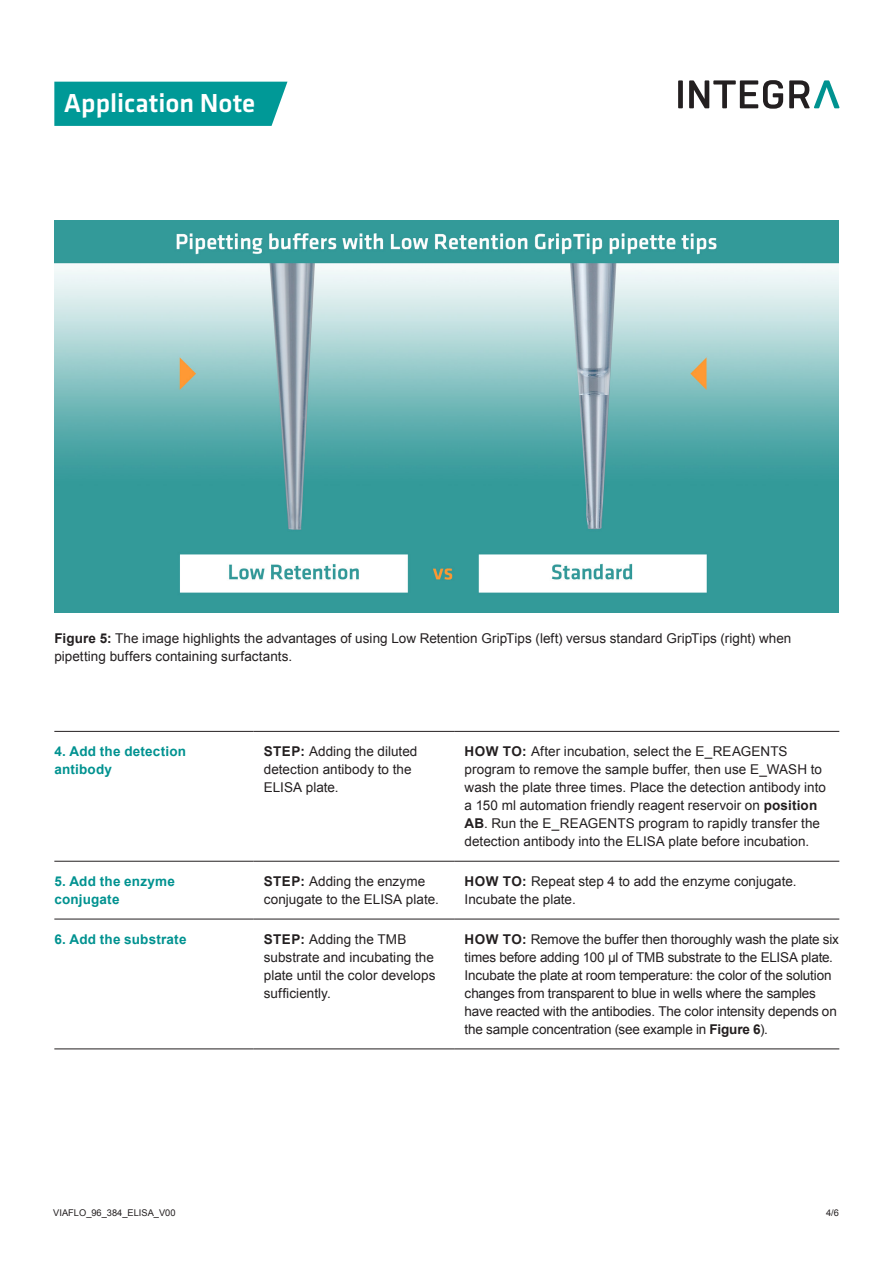
<style>
.page{position:relative;width:893px;height:1263px;background:#fff}
.page>*{position:absolute;margin:0;border:0;box-sizing:border-box;transform-origin:0 0}
.t1{font:500 27px "Klavika Basic";color:#fff}
.t2{font:13.5px/18px "Arial";color:#231f20}
.t3{font:700 13.5px/18px "Arial";letter-spacing:.015em;color:#009290}
.t4{font:9.3px "Arial";color:#231f20}
.s1{font-weight:700}
</style>
<div class="page">
<div style="left:54px;top:82px;width:233px;height:44px;background:#009997"></div>
<div style="left:678px;top:80px;width:5px;height:28px;background:#231f20"></div>
<svg style="left:689px;top:80px;width:94px;height:29px"></svg>
<svg style="left:789px;top:80px;width:50px;height:28px"></svg>
<img style="left:54px;top:221px;width:785px;height:391px">
<hr style="left:54px;top:731px;width:199px;height:1px;background:#231f20">
<hr style="left:253px;top:731px;width:201px;height:1px;background:#231f20">
<hr style="left:454px;top:731px;width:385px;height:1px;background:#231f20">
<hr style="left:54px;top:861px;width:199px;height:1px;background:#231f20">
<hr style="left:253px;top:861px;width:201px;height:1px;background:#231f20">
<hr style="left:454px;top:861px;width:385px;height:1px;background:#231f20">
<hr style="left:54px;top:919px;width:199px;height:1px;background:#231f20">
<hr style="left:253px;top:919px;width:201px;height:1px;background:#231f20">
<hr style="left:454px;top:919px;width:385px;height:1px;background:#231f20">
<hr style="left:54px;top:1048px;width:199px;height:1px;background:#231f20">
<hr style="left:253px;top:1048px;width:201px;height:1px;background:#231f20">
<hr style="left:454px;top:1048px;width:385px;height:1px;background:#231f20">
<p class="t1" style="left:64px;top:85px;width:193px">Application Note</p>
<p class="t2" style="left:54px;top:629px;width:739px"><span class="s1">Figure 5:</span> The image highlights the advantages of using Low Retention GripTips (left) versus standard GripTips (right) when pipetting buffers containing surfactants.</p>
<p class="t3" style="left:54px;top:743px;width:133px">4. Add the detection antibody</p>
<p class="t2" style="left:264px;top:743px;width:155px"><span class="s1">STEP:</span> Adding the diluted detection antibody to the<br>ELISA plate.</p>
<p class="t2" style="left:465px;top:743px;width:363px"><span class="s1">HOW TO:</span> After incubation, select the E_REAGENTS program to remove the sample buffer, then use E_WASH to wash the plate three times. Place the detection antibody into a 150 ml automation friendly reagent reservoir on <span class="s1">position AB</span>. Run the E_REAGENTS program to rapidly transfer the detection antibody into the ELISA plate before incubation.</p>
<p class="t3" style="left:54px;top:873px;width:122px">5. Add the enzyme conjugate</p>
<p class="t2" style="left:264px;top:872px;width:177px"><span class="s1">STEP:</span> Adding the enzyme conjugate to the ELISA plate.</p>
<p class="t2" style="left:465px;top:872px;width:333px"><span class="s1">HOW TO:</span> Repeat step 4 to add the enzyme conjugate.<br>Incubate the plate.</p>
<p class="t3" style="left:54px;top:930px;width:134px">6. Add the substrate</p>
<p class="t2" style="left:264px;top:930px;width:173px"><span class="s1">STEP:</span> Adding the TMB substrate and incubating the plate until the color develops sufficiently.</p>
<p class="t2" style="left:465px;top:930px;width:376px"><span class="s1">HOW TO:</span> Remove the buffer then thoroughly wash the plate six times before adding 100 µl of TMB substrate to the ELISA plate.<br>Incubate the plate at room temperature: the color of the solution changes from transparent to blue in wells where the samples have reacted with the antibodies. The color intensity depends on the sample concentration (see example in <span class="s1">Figure 6</span>).</p>
<p class="t4" style="left:53px;top:1206px;width:124px">VIAFLO_96_384_ELISA_V00</p>
<p class="t4" style="left:826px;top:1206px;width:14px">4/6</p>
</div>
